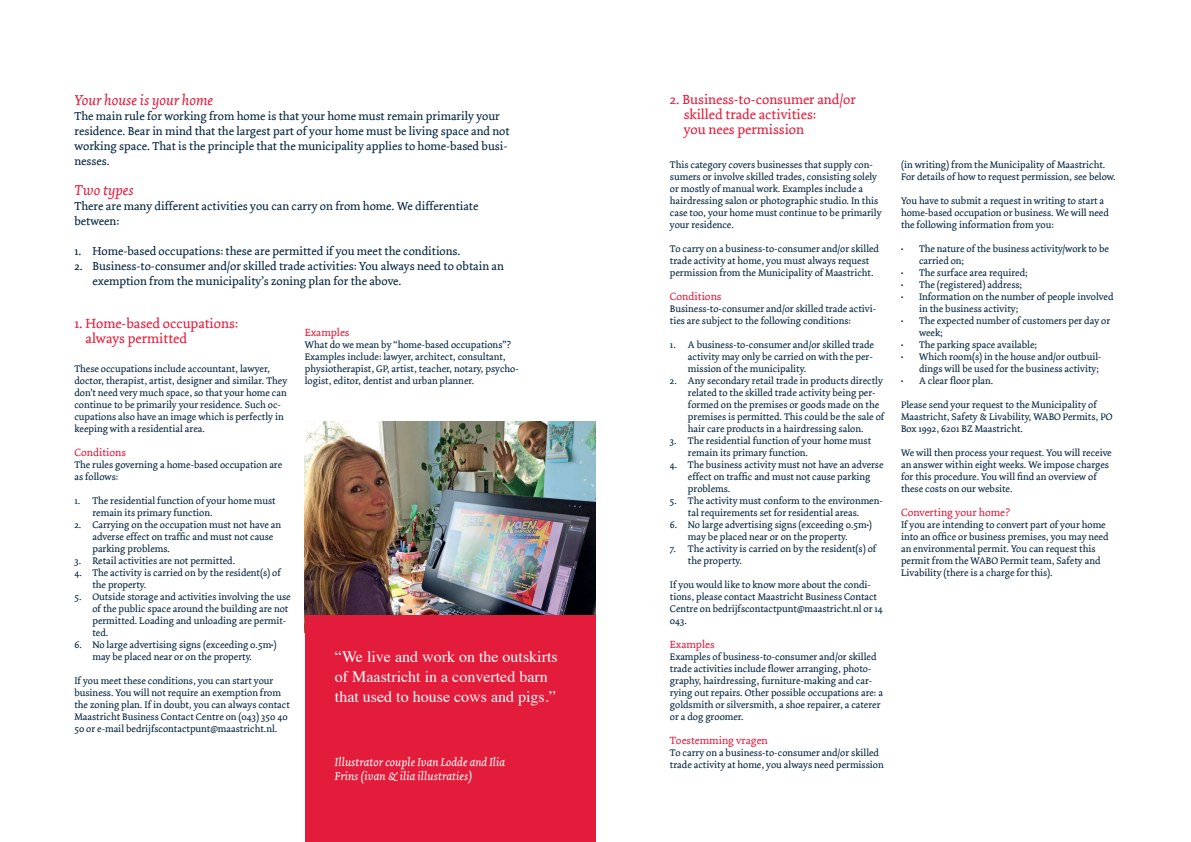
<style>
.page{position:relative;width:1191px;height:842px;background:#fff}
.page>*{position:absolute;margin:0;border:0;box-sizing:border-box;transform-origin:0 0}
.t1{font:16px/20px "Times";color:#fff}
.t2{font:italic 15px "Dolly";color:#e41c3b}
.t3{font:14px/15px "Dolly";color:#e41c3b}
.t4{font:12px/15px "Dolly";color:#00223c}
.t5{font:italic 12px/14.4px "Dolly";color:#fff}
.t6{font:11px "Dolly";color:#e41c3b}
.t7{font:10px/12px "Dolly";color:#00223c}
</style>
<div class="page">
<img style="left:305px;top:421px;width:290px;height:195px">
<div style="left:305px;top:616px;width:290px;height:226px;background:#e41c3b"></div>
<h2 class="t2" style="left:74px;top:91px;width:140px">Your house is your home</h2>
<p class="t4" style="left:74px;top:109px;width:437px">The main rule for working from home is that your home must remain primarily your residence. Bear in mind that the largest part of your home must be living space and not working space. That is the principle that the municipality applies to home-based busi&shy;nesses.</p>
<h2 class="t2" style="left:74px;top:181px;width:61px">Two types</h2>
<p class="t4" style="left:74px;top:199px;width:405px">There are many different activities you can carry on from home. We differentiate between:</p>
<p class="t4" style="left:74px;top:244px;width:388px">1. Home-based occupations: these are permitted if you meet the conditions.</p>
<p class="t4" style="left:92px;top:259px;width:413px;text-indent:-18px">2. Business-to-consumer and/or skilled trade activities: You always need to obtain an exemption from the municipality’s zoning plan for the above.</p>
<h3 class="t3" style="left:85px;top:316px;width:154px;text-indent:-11px">1. Home-based occupations: always permitted</h3>
<p class="t7" style="left:74px;top:363px;width:214px">These occupations include accountant, lawyer, doctor, therapist, artist, designer and similar. They don’t need very much space, so that your home can continue to be primarily your residence. Such oc&shy;cupations also have an image which is perfectly in keeping with a residential area.</p>
<p class="t6" style="left:74px;top:446px;width:53px">Conditions</p>
<p class="t7" style="left:74px;top:459px;width:209px">The rules governing a home-based occupation are as follows:</p>
<p class="t7" style="left:92px;top:495px;width:185px;text-indent:-18px">1. The residential function of your home must remain its primary function.</p>
<p class="t7" style="left:92px;top:519px;width:190px;text-indent:-18px">2. Carrying on the occupation must not have an adverse effect on traffic and must not cause parking problems.</p>
<p class="t7" style="left:74px;top:555px;width:162px">3. Retail activities are not permitted.</p>
<p class="t7" style="left:92px;top:567px;width:190px;text-indent:-18px">4. The activity is carried on by the resident(s) of the property.</p>
<p class="t7" style="left:92px;top:591px;width:200px;text-indent:-18px">5. Outside storage and activities involving the use of the public space around the building are not permitted. Loading and unloading are permit&shy;ted.</p>
<p class="t7" style="left:92px;top:639px;width:185px;text-indent:-18px">6. No large advertising signs (exceeding 0.5m²) may be placed near or on the property.</p>
<p class="t7" style="left:74px;top:675px;width:217px">If you meet these conditions, you can start your business. You will not require an exemption from the zoning plan. If in doubt, you can always contact Maastricht Business Contact Centre on (043) 350 40<br>50 or e-mail bedrijfscontactpunt@maastricht.nl.</p>
<p class="t6" style="left:305px;top:326px;width:46px">Examples</p>
<p class="t7" style="left:305px;top:339px;width:215px">What do we mean by “home-based occupations”?<br>Examples include: lawyer, architect, consultant, physiotherapist, GP, artist, teacher, notary, psycho&shy;logist, editor, dentist and urban planner.</p>
<h1 class="t1" style="left:335px;top:645px;width:224px">“We live and work on the outskirts of Maastricht in a converted barn that used to house cows and pigs.”</h1>
<p class="t5" style="left:335px;top:754px;width:172px">Illustrator couple Ivan Lodde and Ilia<br>Frins (ivan &amp; ilia illustraties)</p>
<h3 class="t3" style="left:684px;top:93px;width:173px;text-indent:-14px">2. Business-to-consumer and/or skilled trade activities:<br>you nees permission</h3>
<p class="t7" style="left:670px;top:159px;width:213px">This category covers businesses that supply con&shy;sumers or involve skilled trades, consisting solely or mostly of manual work. Examples include a hairdressing salon or photographic studio. In this case too, your home must continue to be primarily your residence.</p>
<p class="t7" style="left:670px;top:243px;width:211px">To carry on a business-to-consumer and/or skilled trade activity at home, you must always request permission from the Municipality of Maastricht.</p>
<p class="t6" style="left:670px;top:290px;width:53px">Conditions</p>
<p class="t7" style="left:670px;top:303px;width:208px">Business-to-consumer and/or skilled trade activi&shy;ties are subject to the following conditions:</p>
<p class="t7" style="left:688px;top:339px;width:188px;text-align:justify;text-indent:-18px">1. A business-to-consumer and/or skilled trade activity may only be carried on with the per&shy;mission of the municipality.</p>
<p class="t7" style="left:688px;top:375px;width:198px;text-indent:-18px">2. Any secondary retail trade in products directly related to the skilled trade activity being per&shy;formed on the premises or goods made on the premises is permitted. This could be the sale of hair care products in a hairdressing salon.</p>
<p class="t7" style="left:688px;top:435px;width:185px;text-indent:-18px">3. The residential function of your home must remain its primary function.</p>
<p class="t7" style="left:688px;top:459px;width:197px;text-indent:-18px">4. The business activity must not have an adverse effect on traffic and must not cause parking problems.</p>
<p class="t7" style="left:670px;top:495px;width:214px;text-align:center">5. The activity must conform to the environmen&shy;tal requirements set for residential areas.</p>
<p class="t7" style="left:688px;top:519px;width:185px;text-indent:-18px">6. No large advertising signs (exceeding 0.5m²) may be placed near or on the property.</p>
<p class="t7" style="left:688px;top:543px;width:190px;text-indent:-18px">7. The activity is carried on by the resident(s) of the property.</p>
<p class="t7" style="left:670px;top:579px;width:214px">If you would like to know more about the condi&shy;tions, please contact Maastricht Business Contact Centre on bedrijfscontactpunt@maastricht.nl or 14<br>043.</p>
<p class="t6" style="left:670px;top:638px;width:46px">Examples</p>
<p class="t7" style="left:670px;top:651px;width:214px">Examples of business-to-consumer and/or skilled trade activities include flower arranging, photo&shy;graphy, hairdressing, furniture-making and car&shy;rying out repairs. Other possible occupations are: a goldsmith or silversmith, a shoe repairer, a caterer or a dog groomer.</p>
<p class="t6" style="left:670px;top:734px;width:99px">Toestemming vragen</p>
<p class="t7" style="left:670px;top:747px;width:215px">To carry on a business-to-consumer and/or skilled trade activity at home, you always need permission</p>
<p class="t7" style="left:901px;top:159px;width:216px">(in writing) from the Municipality of Maastricht.<br>For details of how to request permission, see below.</p>
<p class="t7" style="left:901px;top:195px;width:209px">You have to submit a request in writing to start a home-based occupation or business. We will need the following information from you:</p>
<p class="t7" style="left:919px;top:243px;width:191px;text-indent:-18px">• The nature of the business activity/work to be carried on;</p>
<p class="t7" style="left:901px;top:267px;width:128px">• The surface area required;</p>
<p class="t7" style="left:901px;top:279px;width:122px">• The (registered) address;</p>
<p class="t7" style="left:919px;top:291px;width:196px;text-indent:-18px">• Information on the number of people involved in the business activity;</p>
<p class="t7" style="left:919px;top:315px;width:193px;text-indent:-18px">• The expected number of customers per day or week;</p>
<p class="t7" style="left:901px;top:339px;width:137px">• The parking space available;</p>
<p class="t7" style="left:901px;top:351px;width:202px;text-align:right">• Which room(s) in the house and/or outbuil&shy;dings will be used for the business activity;</p>
<p class="t7" style="left:901px;top:375px;width:94px">• A clear floor plan.</p>
<p class="t7" style="left:901px;top:399px;width:213px">Please send your request to the Municipality of<br>Maastricht, Safety &amp; Livability, WABO Permits, PO<br>Box 1992, 6201 BZ Maastricht.</p>
<p class="t7" style="left:901px;top:447px;width:212px">We will then process your request. You will receive an answer within eight weeks. We impose charges for this procedure. You will find an overview of these costs on our website.</p>
<p class="t6" style="left:901px;top:506px;width:111px">Converting your home?</p>
<p class="t7" style="left:901px;top:519px;width:209px">If you are intending to convert part of your home into an office or business premises, you may need an environmental permit. You can request this permit from the WABO Permit team, Safety and Livability (there is a charge for this).</p>
</div>
